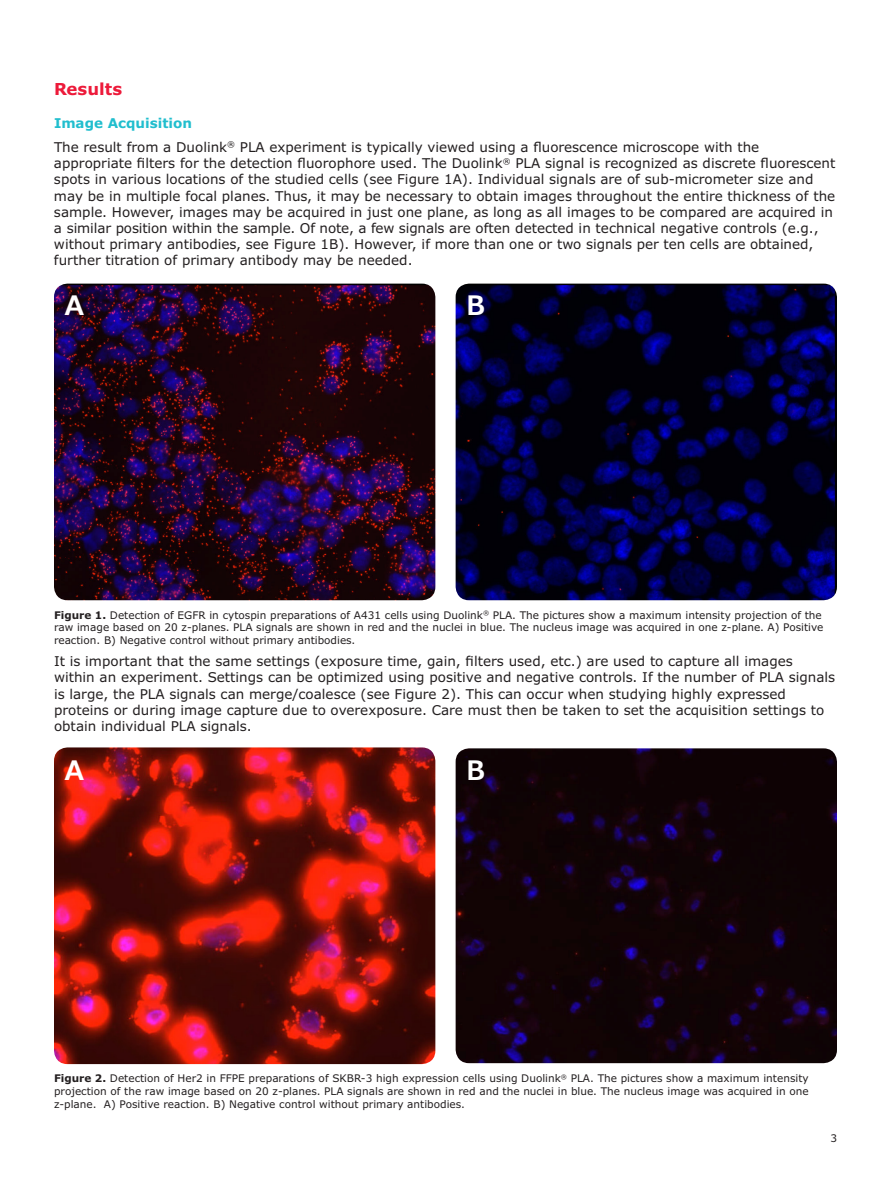
<style>
.page{position:relative;width:891px;height:1188px;background:#fff}
.page>*{position:absolute;margin:0;border:0;box-sizing:border-box;transform-origin:0 0}
.t1{font:600 27px "Verdana Pro";color:#fff}
.t2{font:700 16.5px "Verdana Pro";color:#ed1a3a}
.t3{font:13.5px/16.2px "Verdana Pro";color:#231f20}
.t4{font:10.5px/12.6px "Verdana Pro";color:#231f20}
.s1{font-weight:700;color:#21bece}
.s2{font-weight:700}
</style>
<div class="page">
<img style="left:54px;top:284px;width:381px;height:316px">
<img style="left:54px;top:747px;width:381px;height:317px">
<img style="left:456px;top:284px;width:381px;height:316px">
<img style="left:456px;top:748px;width:381px;height:315px">
<p class="t2" style="left:54px;top:78px;width:70px">Results</p>
<p class="t3" style="left:54px;top:111px;width:707px;line-height:24px"><span class="s1">Image Acquisition<br></span>The result from a Duolink<sup>®</sup> PLA experiment is typically viewed using a fluorescence microscope with the</p>
<p class="t3" style="left:54px;top:155px;width:783px">appropriate filters for the detection fluorophore used. The Duolink<sup>®</sup> PLA signal is recognized as discrete fluorescent spots in various locations of the studied cells (see Figure 1A). Individual signals are of sub-micrometer size and may be in multiple focal planes. Thus, it may be necessary to obtain images throughout the entire thickness of the sample. However, images may be acquired in just one plane, as long as all images to be compared are acquired in a similar position within the sample. Of note, a few signals are often detected in technical negative controls (e.g., without primary antibodies, see Figure 1B). However, if more than one or two signals per ten cells are obtained, further titration of primary antibody may be needed.</p>
<h1 class="t1" style="left:65px;top:288px;width:21px">A</h1>
<h1 class="t1" style="left:466px;top:288px;width:21px">B</h1>
<p class="t4" style="left:54px;top:609px;width:771px"><span class="s2">Figure 1.</span> Detection of EGFR in cytospin preparations of A431 cells using Duolink<sup>®</sup> PLA. The pictures show a maximum intensity projection of the raw image based on 20 z-planes. PLA signals are shown in red and the nuclei in blue. The nucleus image was acquired in one z-plane. A) Positive reaction. B) Negative control without primary antibodies.</p>
<p class="t3" style="left:54px;top:653px;width:783px">It is important that the same settings (exposure time, gain, filters used, etc.) are used to capture all images within an experiment. Settings can be optimized using positive and negative controls. If the number of PLA signals is large, the PLA signals can merge/coalesce (see Figure 2). This can occur when studying highly expressed proteins or during image capture due to overexposure. Care must then be taken to set the acquisition settings to obtain individual PLA signals.</p>
<h1 class="t1" style="left:65px;top:752px;width:21px">A</h1>
<h1 class="t1" style="left:466px;top:752px;width:21px">B</h1>
<p class="t4" style="left:54px;top:1072px;width:756px;text-align:justify"><span class="s2">Figure 2.</span> Detection of Her2 in FFPE preparations of SKBR-3 high expression cells using Duolink<sup>®</sup> PLA. The pictures show a maximum intensity projection of the raw image based on 20 z-planes. PLA signals are shown in red and the nuclei in blue. The nucleus image was acquired in one z-plane. A) Positive reaction. B) Negative control without primary antibodies.</p>
<p class="t4" style="left:831px;top:1132px;width:8px">3</p>
</div>
